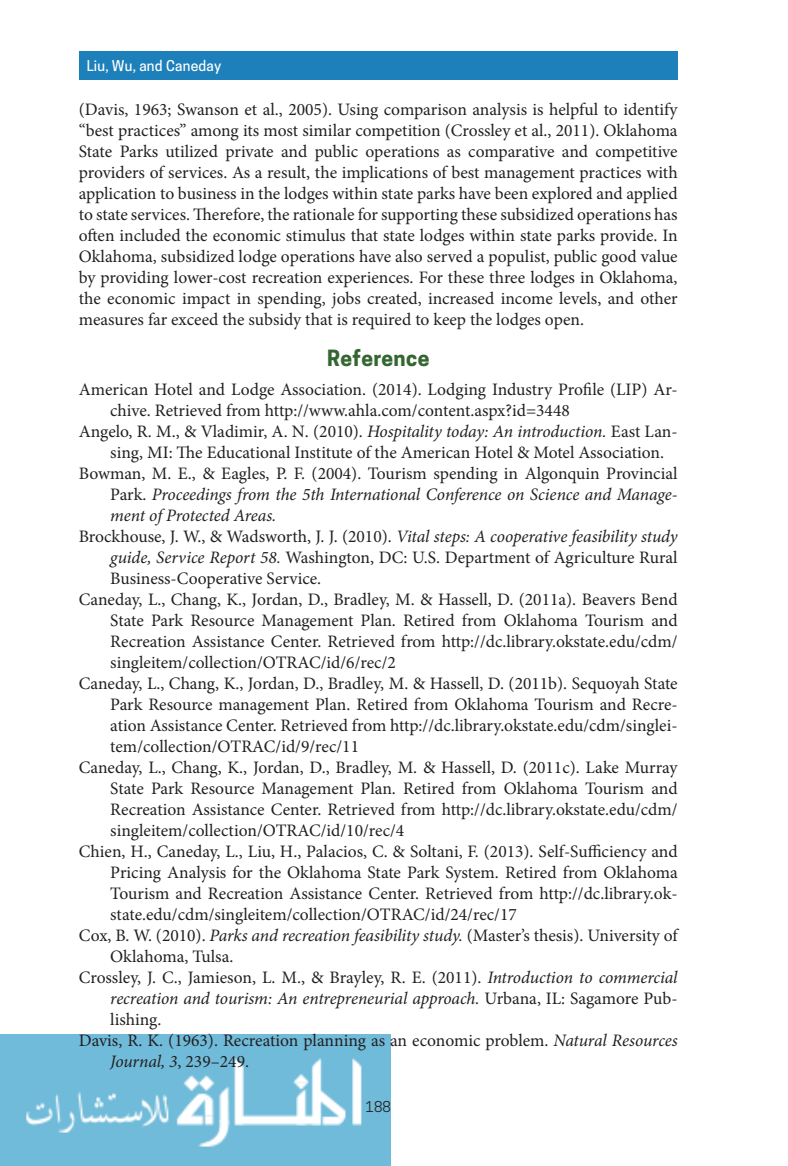
<style>
.page{position:relative;width:788px;height:1166px;background:#fff}
.page>*{position:absolute;margin:0;border:0;box-sizing:border-box;transform-origin:0 0}
.t1{font:700 21px "Cooper Hewitt";letter-spacing:.02em;color:#336630}
.refs{font:17.5px/21px "Minion Pro";color:#231f20;text-align:justify}
.regular_text{font:17.5px/21px "Minion Pro";color:#231f20;text-align:justify}
.refs-2{font:italic 17.5px/21px "Minion Pro";letter-spacing:-.005em;color:#231f20;text-align:justify}
.t2{font:500 14px "Cooper Hewitt";letter-spacing:.02em;color:#fff}
.t3{font:14px "Cooper Hewitt";color:#231f20}
.s1{font-style:italic}
.s2{font-style:normal}
</style>
<div class="page">
<img style="left:0;top:1034px;width:390px;height:132px">
<div style="left:79px;top:51px;width:598px;height:29px;background:#1e80bb"></div>
<p class="t2" style="left:87px;top:57px;width:136px">Liu, Wu, and Caneday</p>
<p class="regular_text" style="left:79px;top:99px;width:600px">(Davis, 1963; Swanson et al., 2005). Using comparison analysis is helpful to identify “best practices” among its most similar competition (Crossley et al., 2011). Oklahoma State Parks utilized private and public operations as comparative and competitive providers of services. As a result, the implications of best management practices with application to business in the lodges within state parks have been explored and applied to state services. Therefore, the rationale for supporting these subsidized operations has often included the economic stimulus that state lodges within state parks provide. In Oklahoma, subsidized lodge operations have also served a populist, public good value by providing lower-cost recreation experiences. For these three lodges in Oklahoma, the economic impact in spending, jobs created, increased income levels, and other measures far exceed the subsidy that is required to keep the lodges open.</p>
<h1 class="t1" style="left:327px;top:346px;width:104px">Reference</h1>
<p class="refs" style="left:110px;top:379px;width:569px;text-indent:-32px">American Hotel and Lodge Association. (2014). Lodging Industry Profile (LIP) Ar&shy;chive. Retrieved from http://www.ahla.com/content.aspx?id=3448</p>
<p class="refs" style="left:110px;top:421px;width:569px;text-indent:-32px">Angelo, R. M., &amp; Vladimir, A. N. (2010). <span class="s1">Hospitality today: An introduction.</span> East Lan&shy;sing, MI: The Educational Institute of the American Hotel &amp; Motel Association.</p>
<p class="refs-2" style="left:110px;top:463px;width:568px;text-indent:-32px"><span class="s2">Bowman, M. E., &amp; Eagles, P. F. (2004). Tourism spending in Algonquin Provincial Park.</span> Proceedings from the 5th International Conference on Science and Manage&shy;ment of Protected Areas.</p>
<p class="refs" style="left:110px;top:526px;width:569px;text-indent:-32px">Brockhouse, J. W., &amp; Wadsworth, J. J. (2010). <span class="s1">Vital steps: A cooperative feasibility study guide, Service Report 58.</span> Washington, DC: U.S. Department of Agriculture Rural Business-Cooperative Service.</p>
<p class="refs" style="left:110px;top:589px;width:569px;text-indent:-32px">Caneday, L., Chang, K., Jordan, D., Bradley, M. &amp; Hassell, D. (2011a). Beavers Bend State Park Resource Management Plan. Retired from Oklahoma Tourism and Recreation Assistance Center. Retrieved from http://dc.library.okstate.edu/cdm/ singleitem/collection/OTRAC/id/6/rec/2</p>
<p class="refs" style="left:110px;top:673px;width:569px;text-indent:-32px">Caneday, L., Chang, K., Jordan, D., Bradley, M. &amp; Hassell, D. (2011b). Sequoyah State Park Resource management Plan. Retired from Oklahoma Tourism and Recre&shy;ation Assistance Center. Retrieved from http://dc.library.okstate.edu/cdm/singlei&shy;tem/collection/OTRAC/id/9/rec/11</p>
<p class="refs" style="left:110px;top:757px;width:568px;text-indent:-32px">Caneday, L., Chang, K., Jordan, D., Bradley, M. &amp; Hassell, D. (2011c). Lake Murray State Park Resource Management Plan. Retired from Oklahoma Tourism and Recreation Assistance Center. Retrieved from http://dc.library.okstate.edu/cdm/ singleitem/collection/OTRAC/id/10/rec/4</p>
<p class="refs" style="left:110px;top:841px;width:569px;text-indent:-32px">Chien, H., Caneday, L., Liu, H., Palacios, C. &amp; Soltani, F. (2013). Self-Sufficiency and Pricing Analysis for the Oklahoma State Park System. Retired from Oklahoma Tourism and Recreation Assistance Center. Retrieved from http://dc.library.ok&shy;state.edu/cdm/singleitem/collection/OTRAC/id/24/rec/17</p>
<p class="refs" style="left:110px;top:925px;width:569px;text-indent:-32px">Cox, B. W. (2010). <span class="s1">Parks and recreation feasibility study.</span> (Master’s thesis). University of<br>Oklahoma, Tulsa.</p>
<p class="refs" style="left:110px;top:967px;width:569px;text-indent:-32px">Crossley, J. C., Jamieson, L. M., &amp; Brayley, R. E. (2011). <span class="s1">Introduction to commercial recreation and tourism: An entrepreneurial approach.</span> Urbana, IL: Sagamore Pub&shy;lishing.</p>
<p class="refs" style="left:110px;top:1030px;width:569px;text-indent:-32px">Davis, R. K. (1963). Recreation planning as an economic problem. <span class="s1">Natural Resources<br>Journal, 3</span>, 239–249.</p>
<p class="t3" style="left:365px;top:1098px;width:27px">188</p>
</div>
